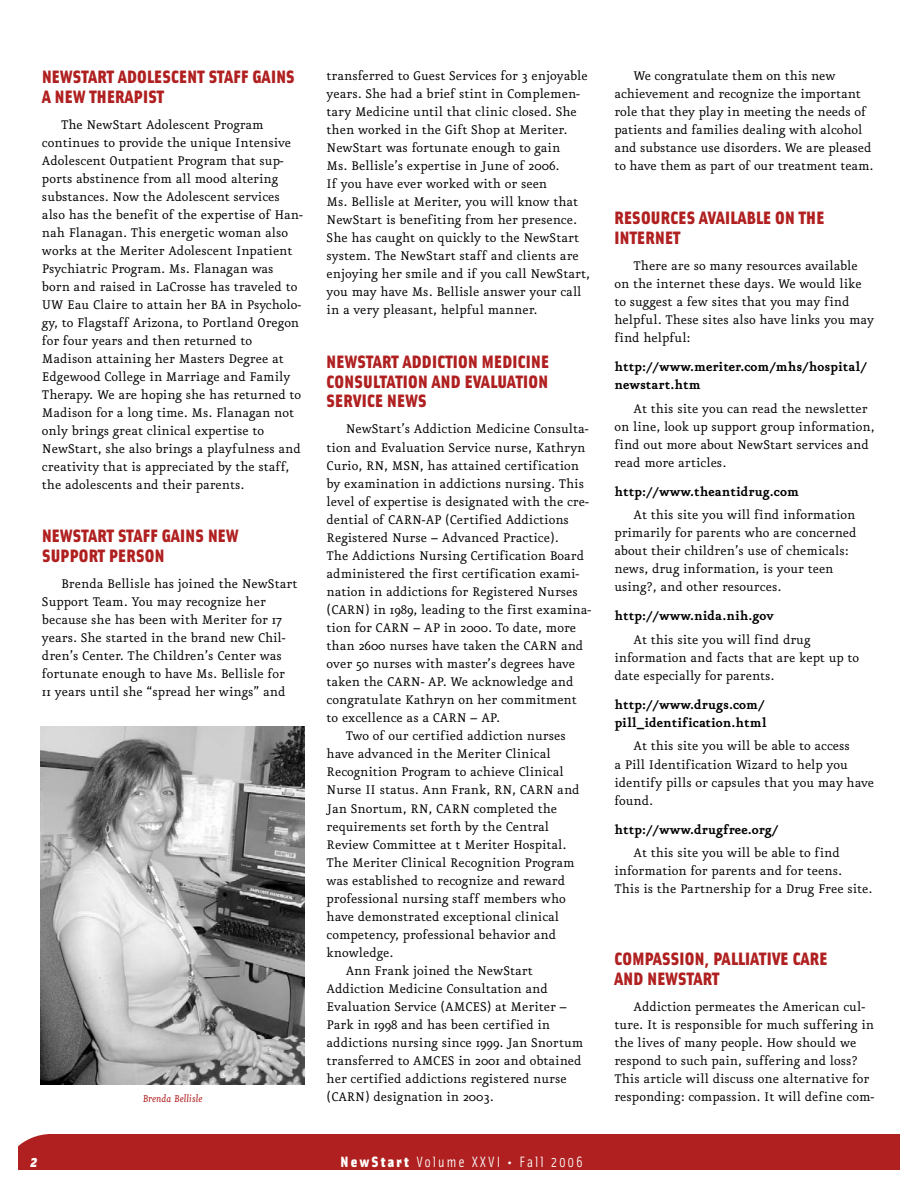
<style>
.page{position:relative;width:918px;height:1188px;background:#fff}
.page>*{position:absolute;margin:0;border:0;box-sizing:border-box;transform-origin:0 0}
.t1{font:900 18px/19.5px "Solex";letter-spacing:.015em;color:#b02020}
.t2{font:15px/18px "Eureka CE";color:#000}
.t3{font:700 15px/18.1px "Eureka CE";color:#000}
.t4{font:15px "Solex";letter-spacing:.13em;color:#fff}
.t5{font:italic 900 15px "Solex";color:#fff}
.t6{font:italic 12px "Eureka CE";color:#b02020}
.s1{font-weight:900}
</style>
<div class="page">
<div style="left:18px;top:1134px;width:882px;height:36px;background:#b02020"></div>
<img style="left:40px;top:726px;width:265px;height:358px">
<p class="t1" style="left:42px;top:69px;width:254px">NEWSTART ADOLESCENT STAFF GAINS<br>A NEW THERAPIST</p>
<p class="t2" style="left:42px;top:116px;width:262px;text-indent:19px">The NewStart Adolescent Program continues to provide the unique Intensive Adolescent Outpatient Program that sup&shy;ports abstinence from all mood altering substances. Now the Adolescent services also has the benefit of the expertise of Han&shy;nah Flanagan. This energetic woman also works at the Meriter Adolescent Inpatient Psychiatric Program. Ms. Flanagan was born and raised in LaCrosse has traveled to UW Eau Claire to attain her BA in Psycholo&shy;gy, to Flagstaff Arizona, to Portland Oregon for four years and then returned to Madison attaining her Masters Degree at Edgewood College in Marriage and Family Therapy. We are hoping she has returned to Madison for a long time. Ms. Flanagan not only brings great clinical expertise to NewStart, she also brings a playfulness and creativity that is appreciated by the staff, the adolescents and their parents.</p>
<p class="t1" style="left:42px;top:528px;width:198px">NEWSTART STAFF GAINS NEW<br>SUPPORT PERSON</p>
<p class="t2" style="left:42px;top:575px;width:257px;text-indent:19px">Brenda Bellisle has joined the NewStart Support Team. You may recognize her because she has been with Meriter for 17 years. She started in the brand new Chil&shy;dren’s Center. The Children’s Center was fortunate enough to have Ms. Bellisle for 11 years until she “spread her wings” and</p>
<p class="t6" style="left:143px;top:1094px;width:61px">Brenda Bellisle</p>
<p class="t2" style="left:327px;top:67px;width:265px">transferred to Guest Services for 3 enjoyable years. She had a brief stint in Complemen&shy;tary Medicine until that clinic closed. She then worked in the Gift Shop at Meriter.<br>NewStart was fortunate enough to gain<br>Ms. Bellisle’s expertise in June of 2006.<br>If you have ever worked with or seen<br>Ms. Bellisle at Meriter, you will know that NewStart is benefiting from her presence.<br>She has caught on quickly to the NewStart system. The NewStart staff and clients are enjoying her smile and if you call NewStart, you may have Ms. Bellisle answer your call in a very pleasant, helpful manner.</p>
<p class="t1" style="left:327px;top:354px;width:224px;text-align:justify">NEWSTART ADDICTION MEDICINE CONSULTATION AND EVALUATION SERVICE NEWS</p>
<p class="t2" style="left:346px;top:421px;width:244px">NewStart’s Addiction Medicine Consulta-</p>
<p class="t2" style="left:327px;top:439px;width:260px">tion and Evaluation Service nurse, Kathryn</p>
<p class="t2" style="left:327px;top:457px;width:254px">Curio, RN, MSN, has attained certification</p>
<p class="t2" style="left:327px;top:475px;width:259px">by examination in addictions nursing. This</p>
<p class="t2" style="left:327px;top:493px;width:264px">level of expertise is designated with the cre-</p>
<p class="t2" style="left:327px;top:511px;width:244px">dential of CARN-AP (Certified Addictions</p>
<p class="t2" style="left:327px;top:529px;width:234px">Registered Nurse – Advanced Practice).</p>
<p class="t2" style="left:327px;top:547px;width:259px">The Addictions Nursing Certification Board</p>
<p class="t2" style="left:327px;top:565px;width:254px">administered the first certification exami-</p>
<p class="t2" style="left:327px;top:583px;width:253px">nation in addictions for Registered Nurses</p>
<p class="t2" style="left:327px;top:601px;width:266px">(CARN) in 1989, leading to the first examina-</p>
<p class="t2" style="left:327px;top:620px;width:251px">tion for CARN – AP in 2000. To date, more</p>
<p class="t2" style="left:327px;top:638px;width:258px">than 2600 nurses have taken the CARN and</p>
<p class="t2" style="left:327px;top:656px;width:250px">over 50 nurses with master’s degrees have</p>
<p class="t2" style="left:327px;top:674px;width:248px">taken the CARN- AP. We acknowledge and</p>
<p class="t2" style="left:327px;top:692px;width:252px">congratulate Kathryn on her commitment</p>
<p class="t2" style="left:327px;top:710px;width:175px">to excellence as a CARN – AP.</p>
<p class="t2" style="left:346px;top:728px;width:222px">Two of our certified addiction nurses</p>
<p class="t2" style="left:327px;top:746px;width:226px">have advanced in the Meriter Clinical</p>
<p class="t2" style="left:327px;top:764px;width:239px">Recognition Program to achieve Clinical</p>
<p class="t2" style="left:327px;top:782px;width:254px">Nurse II status. Ann Frank, RN, CARN and</p>
<p class="t2" style="left:327px;top:800px;width:232px">Jan Snortum, RN, CARN completed the</p>
<p class="t2" style="left:327px;top:818px;width:224px">requirements set forth by the Central</p>
<p class="t2" style="left:327px;top:836px;width:241px">Review Committee at t Meriter Hospital.</p>
<p class="t2" style="left:327px;top:854px;width:250px">The Meriter Clinical Recognition Program</p>
<p class="t2" style="left:327px;top:872px;width:240px">was established to recognize and reward</p>
<p class="t2" style="left:327px;top:890px;width:241px">professional nursing staff members who</p>
<p class="t2" style="left:327px;top:908px;width:234px">have demonstrated exceptional clinical</p>
<p class="t2" style="left:327px;top:926px;width:231px">competency, professional behavior and</p>
<p class="t2" style="left:327px;top:944px;width:68px">knowledge.</p>
<p class="t2" style="left:346px;top:962px;width:189px">Ann Frank joined the NewStart</p>
<p class="t2" style="left:327px;top:981px;width:223px">Addiction Medicine Consultation and</p>
<p class="t2" style="left:327px;top:999px;width:242px">Evaluation Service (AMCES) at Meriter –</p>
<p class="t2" style="left:327px;top:1017px;width:225px">Park in 1998 and has been certified in</p>
<p class="t2" style="left:327px;top:1035px;width:258px">addictions nursing since 1999. Jan Snortum</p>
<p class="t2" style="left:327px;top:1053px;width:257px">transferred to AMCES in 2001 and obtained</p>
<p class="t2" style="left:327px;top:1071px;width:242px">her certified addictions registered nurse</p>
<p class="t2" style="left:327px;top:1089px;width:169px">(CARN) designation in 2003.</p>
<p class="t5" style="left:30px;top:1156px;width:8px">2</p>
<p class="t4" style="left:340px;top:1156px;width:244px"><span class="s1">NewStart</span> Volume XXVI • Fall 2006</p>
<p class="t2" style="left:614px;top:67px;width:261px;text-indent:19px">We congratulate them on this new achievement and recognize the important role that they play in meeting the needs of patients and families dealing with alcohol and substance use disorders. We are pleased to have them as part of our treatment team.</p>
<p class="t1" style="left:614px;top:210px;width:211px">RESOURCES AVAILABLE ON THE<br>INTERNET</p>
<p class="t2" style="left:614px;top:257px;width:261px;text-indent:19px">There are so many resources available on the internet these days. We would like to suggest a few sites that you may find helpful. These sites also have links you may find helpful:</p>
<p class="t3" style="left:614px;top:358px;width:254px">http://www.meriter.com/mhs/hospital/ newstart.htm</p>
<p class="t2" style="left:614px;top:400px;width:262px;text-indent:19px">At this site you can read the newsletter on line, look up support group information, find out more about NewStart services and read more articles.</p>
<p class="t3" style="left:614px;top:483px;width:186px">http://www.theantidrug.com</p>
<p class="t2" style="left:614px;top:507px;width:244px;text-indent:19px">At this site you will find information primarily for parents who are concerned about their children’s use of chemicals: news, drug information, is your teen using?, and other resources.</p>
<p class="t3" style="left:614px;top:608px;width:161px">http://www.nida.nih.gov</p>
<p class="t2" style="left:614px;top:631px;width:246px;text-indent:19px">At this site you will find drug information and facts that are kept up to date especially for parents.</p>
<p class="t3" style="left:614px;top:696px;width:154px">http://www.drugs.com/ pill_identification.html</p>
<p class="t2" style="left:614px;top:738px;width:261px;text-indent:19px">At this site you will be able to access<br>a Pill Identification Wizard to help you identify pills or capsules that you may have found.</p>
<p class="t3" style="left:614px;top:821px;width:165px">http://www.drugfree.org/</p>
<p class="t2" style="left:614px;top:844px;width:259px;text-indent:19px">At this site you will be able to find information for parents and for teens.<br>This is the Partnership for a Drug Free site.</p>
<p class="t1" style="left:614px;top:951px;width:214px">COMPASSION, PALLIATIVE CARE<br>AND NEWSTART</p>
<p class="t2" style="left:614px;top:998px;width:261px;text-indent:19px">Addiction permeates the American cul&shy;ture. It is responsible for much suffering in the lives of many people. How should we respond to such pain, suffering and loss?<br>This article will discuss one alternative for responding: compassion. It will define com-</p>
</div>
